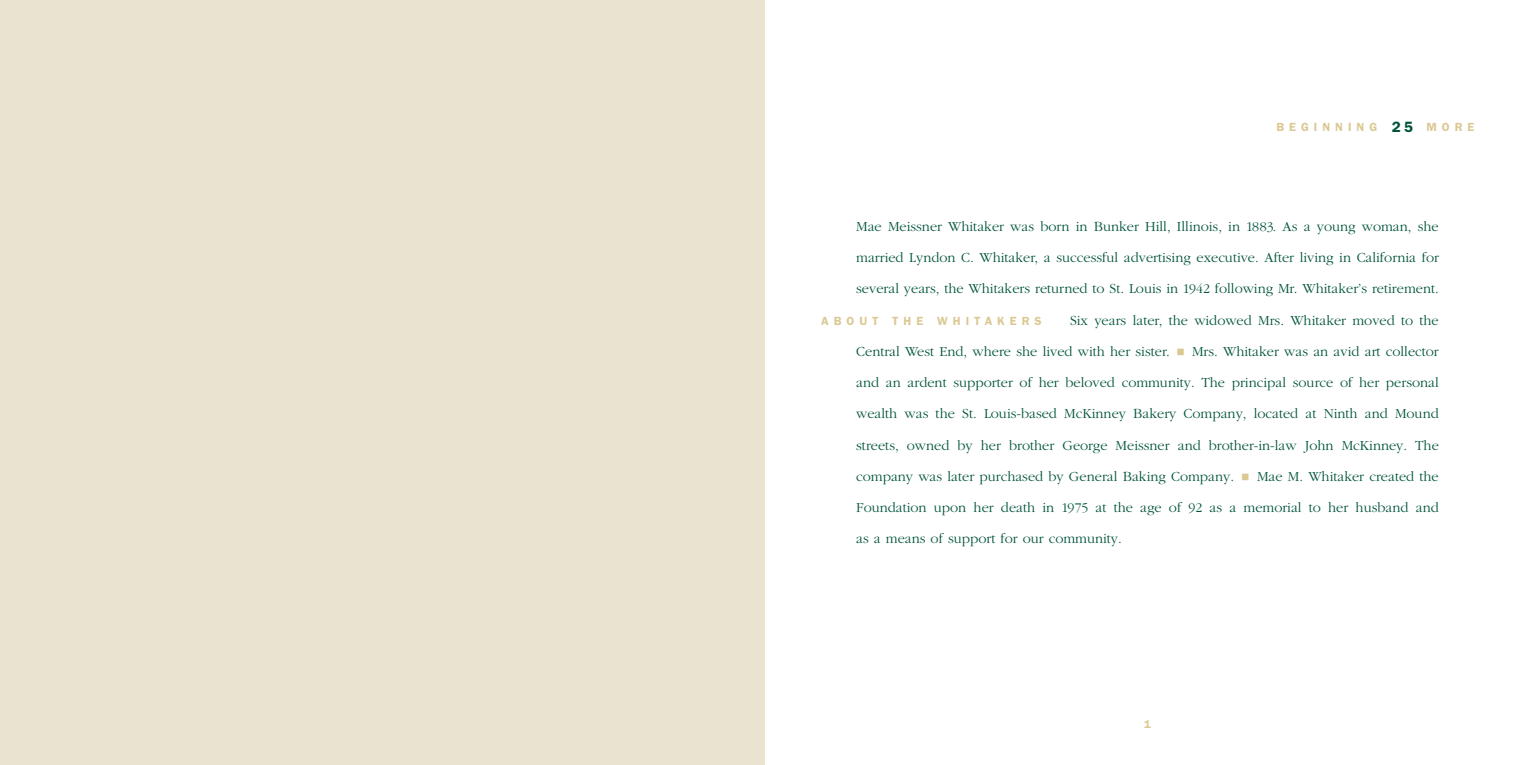
<style>
.page{position:relative;width:1530px;height:765px;background:#fff}
.page>*{position:absolute;margin:0;border:0;box-sizing:border-box;transform-origin:0 0}
.t1{font:600 15px "Franklin Gothic";color:#00543c}
.t2{font:300 14.38px "Garamond";color:#00543c}
.t3{font:600 11.88px "Franklin Gothic";letter-spacing:.42em;color:#dbc893}
.t4{font:600 11.25px "Franklin Gothic";color:#dbc893}
.s1{font-size:13.75px}
.s2{color:#dbc893}
</style>
<div class="page">
<div style="left:0;top:0;width:765px;height:765px;background:#e9e3cf"></div>
<p class="t1" style="left:1392px;top:118px;width:23px">25</p>
<p class="t3" style="left:1276px;top:120px;width:102px">BEGINNING</p>
<p class="t3" style="left:1426px;top:120px;width:49px">MORE</p>
<p class="t2" style="left:856px;top:217px;width:584px">Mae Meissner Whitaker was born in Bunker Hill, Illinois, in <span class="s1">1883.</span> As a young woman, she</p>
<p class="t2" style="left:856px;top:249px;width:584px">married Lyndon C. Whitaker, a successful advertising executive. After living in California for</p>
<p class="t2" style="left:856px;top:280px;width:584px">several years, the Whitakers returned to St. Louis in <span class="s1">1942</span> following Mr. Whitaker’s retirement.</p>
<p class="t2" style="left:1070px;top:311px;width:370px">Six years later, the widowed Mrs. Whitaker moved to the</p>
<p class="t2" style="left:856px;top:342px;width:584px">Central West End, where she lived with her sister. <span class="s2">■</span> Mrs. Whitaker was an avid art collector</p>
<p class="t2" style="left:856px;top:374px;width:584px">and an ardent supporter of her beloved community. The principal source of her personal</p>
<p class="t2" style="left:856px;top:405px;width:584px">wealth was the St. Louis-based McKinney Bakery Company, located at Ninth and Mound</p>
<p class="t2" style="left:856px;top:436px;width:584px">streets, owned by her brother George Meissner and brother-in-law John McKinney. The</p>
<p class="t2" style="left:856px;top:467px;width:584px">company was later purchased by General Baking Company. <span class="s2">■</span> Mae M. Whitaker created the</p>
<p class="t2" style="left:856px;top:499px;width:584px">Foundation upon her death in <span class="s1">1975</span> at the age of <span class="s1">92</span> as a memorial to her husband and</p>
<p class="t2" style="left:856px;top:530px;width:267px">as a means of support for our community.</p>
<p class="t3" style="left:821px;top:314px;width:222px">ABOUT THE WHITAKERS</p>
<p class="t4" style="left:1144px;top:717px;width:8px">1</p>
</div>
